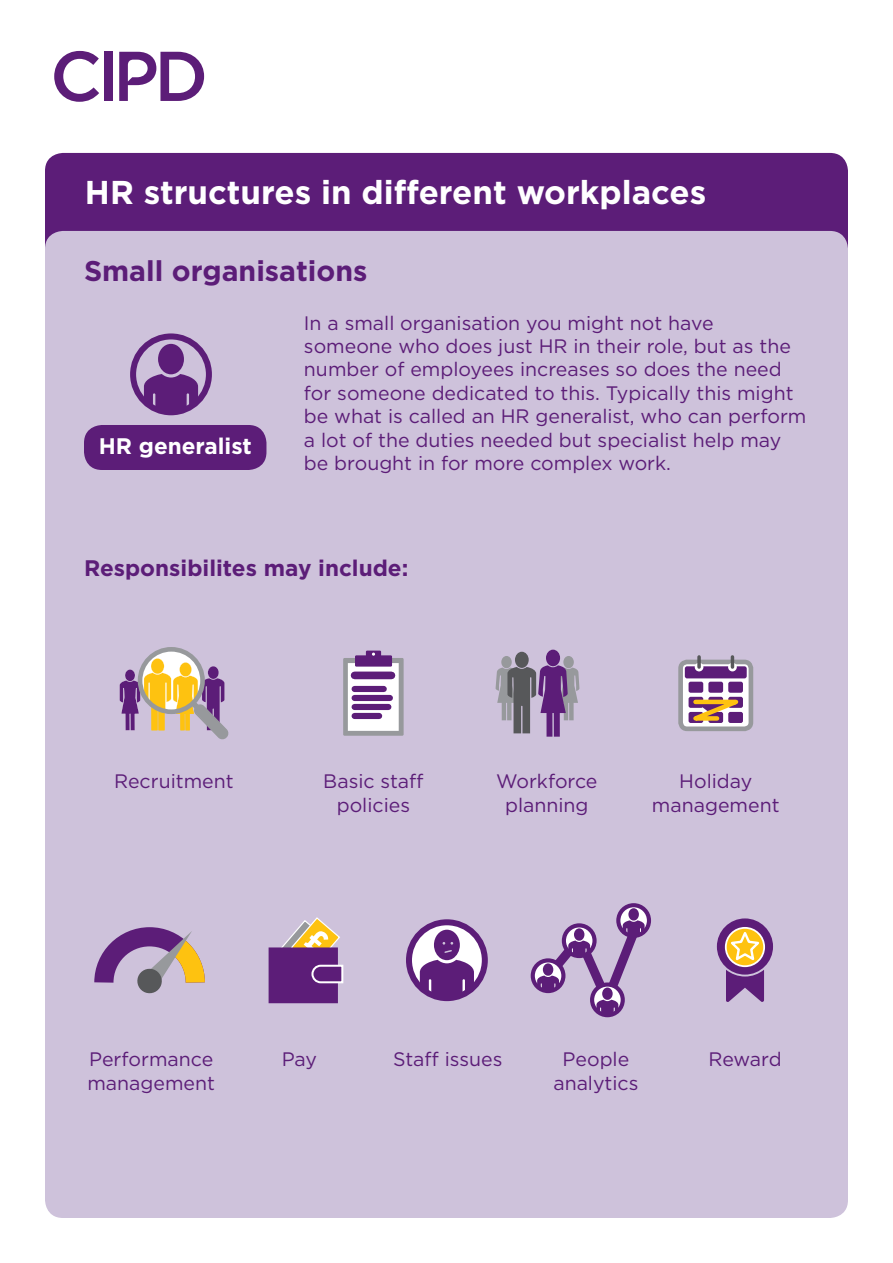
<style>
.page{position:relative;width:893px;height:1263px;background:#fff}
.page>*{position:absolute;margin:0;border:0;box-sizing:border-box;transform-origin:0 0}
.t1{font:700 33px "Gotham";color:#fff}
.t2{font:700 28.5px "Gotham";color:#5c1d78}
.t3{font:700 22.5px "Gotham";color:#5c1d78}
.t4{font:700 22.5px "Gotham";color:#fff}
.t5{font:19.5px/23.4px "Gotham";color:#5c1d78;text-align:center}
</style>
<div class="page">
<div style="left:45px;top:153px;width:803px;height:1024px;background:#5c1d78;border-radius:18px"></div>
<div style="left:45px;top:231px;width:803px;height:987px;background:#cec2db;border-radius:18px"></div>
<svg style="left:94px;top:927px;width:111px;height:67px"></svg>
<svg style="left:343px;top:651px;width:61px;height:85px"></svg>
<div style="left:355px;top:671px;width:36px;height:8px;background:#5c1d78"></div>
<div style="left:355px;top:686px;width:29px;height:6px;background:#5c1d78"></div>
<div style="left:355px;top:695px;width:35px;height:6px;background:#5c1d78"></div>
<div style="left:355px;top:704px;width:33px;height:6px;background:#5c1d78"></div>
<div style="left:355px;top:713px;width:24px;height:6px;background:#5c1d78"></div>
<svg style="left:496px;top:650px;width:83px;height:87px"></svg>
<svg style="left:120px;top:647px;width:109px;height:93px"></svg>
<div style="left:138px;top:647px;width:67px;height:67px;border:5px solid #97999c;border-radius:50%"></div>
<svg style="left:269px;top:917px;width:75px;height:86px"></svg>
<div style="left:531px;top:958px;width:34px;height:35px;border:4px solid #5c1d78;border-radius:50%"></div>
<div style="left:616px;top:903px;width:35px;height:35px;border:4px solid #5c1d78;border-radius:50%"></div>
<svg style="left:535px;top:908px;width:115px;height:110px"></svg>
<div style="left:717px;top:918px;width:56px;height:56px;background:#5c1d78;border-radius:50%"></div>
<svg style="left:726px;top:970px;width:38px;height:32px"></svg>
<div style="left:725px;top:927px;width:40px;height:40px;border:2px solid #fff;border-radius:50%"></div>
<svg style="left:727px;top:930px;width:36px;height:34px"></svg>
<svg style="left:133px;top:336px;width:76px;height:76px"></svg>
<div style="left:130px;top:333px;width:82px;height:82px;border:6px solid #5c1d78;border-radius:50%"></div>
<svg style="left:144px;top:344px;width:54px;height:66px"></svg>
<div style="left:84px;top:425px;width:182px;height:45px;background:#5c1d78;border-radius:18px"></div>
<svg style="left:681px;top:662px;width:70px;height:67px"></svg>
<div style="left:678px;top:660px;width:75px;height:71px;border:5px solid #97999c;border-radius:7px"></div>
<div style="left:689px;top:682px;width:14px;height:11px;background:#5c1d78;border-radius:2px"></div>
<div style="left:708px;top:682px;width:15px;height:11px;background:#5c1d78;border-radius:2px"></div>
<div style="left:728px;top:682px;width:15px;height:11px;background:#5c1d78;border-radius:2px"></div>
<div style="left:685px;top:666px;width:62px;height:12px;background:#5c1d78;border-radius:2px"></div>
<svg style="left:695px;top:663px;width:8px;height:8px"></svg>
<svg style="left:697px;top:657px;width:4px;height:10px"></svg>
<svg style="left:728px;top:663px;width:9px;height:8px"></svg>
<svg style="left:731px;top:657px;width:3px;height:10px"></svg>
<svg style="left:678px;top:697px;width:76px;height:26px"></svg>
<svg style="left:409px;top:922px;width:76px;height:76px"></svg>
<div style="left:406px;top:919px;width:82px;height:82px;border:6px solid #5c1d78;border-radius:50%"></div>
<svg style="left:420px;top:930px;width:54px;height:66px"></svg>
<svg style="left:54px;top:51px;width:45px;height:51px"></svg>
<svg style="left:119px;top:52px;width:85px;height:49px"></svg>
<div style="left:104px;top:52px;width:8px;height:49px;background:#5c1d78"></div>
<h1 class="t1" style="left:85px;top:170px;width:623px">HR structures in different workplaces</h1>
<h2 class="t2" style="left:84px;top:252px;width:285px">Small organisations</h2>
<p class="t4" style="left:99px;top:431px;width:155px">HR generalist</p>
<p class="t5" style="left:304px;top:311px;width:504px;text-align:left">In a small organisation you might not have someone who does just HR in their role, but as the number of employees increases so does the need for someone dedicated to this. Typically this might be what is called an HR generalist, who can perform a lot of the duties needed but specialist help may be brought in for more complex work.</p>
<p class="t3" style="left:84px;top:553px;width:326px">Responsibilites may include:</p>
<p class="t5" style="left:114px;top:769px;width:121px">Recruitment</p>
<p class="t5" style="left:323px;top:769px;width:102px">Basic staff policies</p>
<p class="t5" style="left:496px;top:769px;width:103px">Workforce planning</p>
<p class="t5" style="left:652px;top:769px;width:129px">Holiday management</p>
<p class="t5" style="left:87px;top:1047px;width:129px;text-align:left">Performance management</p>
<p class="t5" style="left:282px;top:1047px;width:37px">Pay</p>
<p class="t5" style="left:393px;top:1047px;width:111px">Staff issues</p>
<p class="t5" style="left:553px;top:1047px;width:87px">People analytics</p>
<p class="t5" style="left:709px;top:1047px;width:75px">Reward</p>
</div>
